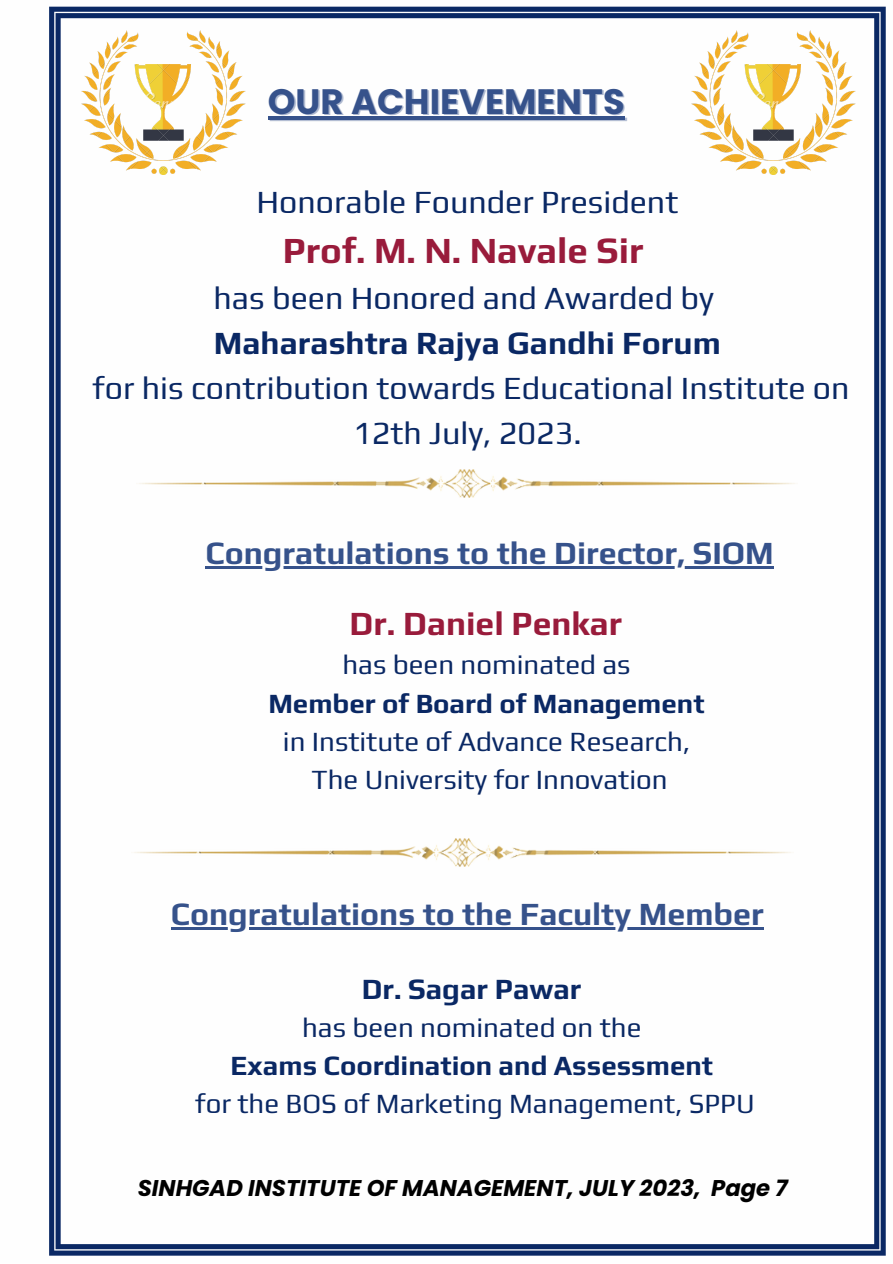
<style>
.page{position:relative;width:893px;height:1264px;background:#fff}
.page>*{position:absolute;margin:0;border:0;box-sizing:border-box;transform-origin:0 0}
.t1{font:700 36.6px "Play";color:#991b3b}
.t2{font:700 35.25px "Poppins";color:#36528b}
.t3{font:700 33.6px "Play";color:#991b3b}
.t4{font:32.1px/45px "Play";color:#0a2864;text-align:center}
.t5{font:700 32.1px "Play";color:#36528b}
.t6{font:700 32.1px "Play";color:#0a2864}
.t7{font:700 29.1px "Play";color:#0a2864}
.t8{font:27.6px "Play";color:#0a2864}
.t9{font:700 27.6px "Play";color:#0a2864}
.t10{font:italic 700 22.8px "Poppins";color:#000}
</style>
<div class="page">
<img style="left:49px;top:6px;width:837px;height:1250px">
<hr style="left:268px;top:116px;width:356px;height:3px;background:#36528b">
<img style="left:691px;top:30px;width:164px;height:144px">
<hr style="left:171px;top:927px;width:592px;height:2px;background:#36528b">
<hr style="left:205px;top:566px;width:568px;height:3px;background:#36528b">
<img style="left:136px;top:469px;width:661px;height:29px">
<img style="left:132px;top:838px;width:661px;height:28px">
<p class="t2" style="left:268px;top:77px;width:358px">OUR ACHIEVEMENTS</p>
<p class="t4" style="left:256px;top:179px;width:423px">Honorable Founder President</p>
<p class="t1" style="left:283px;top:228px;width:362px">Prof. M. N. Navale Sir</p>
<p class="t4" style="left:213px;top:275px;width:502px">has been Honored and Awarded by</p>
<p class="t6" style="left:214px;top:323px;width:508px">Maharashtra Rajya Gandhi Forum</p>
<p class="t4" style="left:93px;top:364px;width:758px">for his contribution towards Educational Institute on<br>12th July, 2023.</p>
<p class="t5" style="left:205px;top:534px;width:570px">Congratulations to the Director, SIOM</p>
<p class="t3" style="left:349px;top:603px;width:274px">Dr. Daniel Penkar</p>
<p class="t8" style="left:342px;top:648px;width:289px">has been nominated as</p>
<p class="t9" style="left:268px;top:686px;width:438px">Member of Board of Management</p>
<p class="t8" style="left:283px;top:725px;width:408px">in Institute of Advance Research,</p>
<p class="t8" style="left:311px;top:763px;width:358px">The University for Innovation</p>
<p class="t5" style="left:171px;top:895px;width:594px">Congratulations to the Faculty Member</p>
<p class="t7" style="left:362px;top:971px;width:221px">Dr. Sagar Pawar</p>
<p class="t8" style="left:302px;top:1011px;width:341px">has been nominated on the</p>
<p class="t9" style="left:230px;top:1049px;width:484px">Exams Coordination and Assessment</p>
<p class="t8" style="left:195px;top:1087px;width:561px">for the BOS of Marketing Management, SPPU</p>
<p class="t10" style="left:138px;top:1171px;width:651px">SINHGAD INSTITUTE OF MANAGEMENT, JULY 2023, Page 7</p>
</div>
